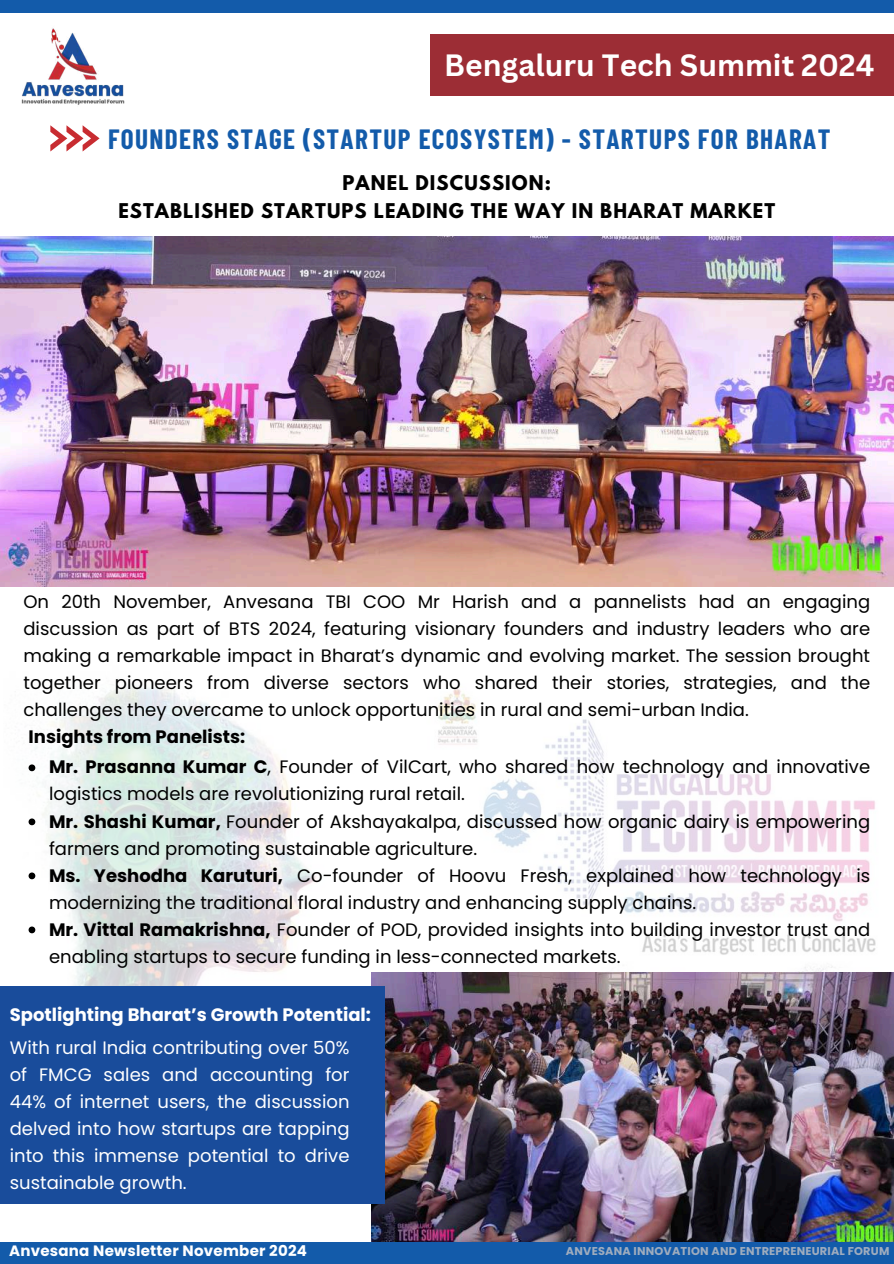
<style>
.page{position:relative;width:894px;height:1264px;background:#fff}
.page>*{position:absolute;margin:0;border:0;box-sizing:border-box;transform-origin:0 0}
.t1{font:700 30px "Canva Sans";color:#fff}
.t2{font:700 27.15px "Barlow Condensed";letter-spacing:.05em;color:#135baa}
.t3{font:18px/27px "Poppins";color:#000;text-align:justify}
.t4{font:18px/27px "Poppins";color:#fff;text-align:justify}
.t5{font:700 18px/28.2px "League Spartan";letter-spacing:.06em;color:#000;text-align:center}
.t6{font:700 18px "Poppins";color:#fff}
.t7{font:700 18px "Poppins";color:#000}
.t8{font:700 15px "Poppins";letter-spacing:.015em;color:#fff}
.t9{font:700 11.25px "Poppins";letter-spacing:.015em;color:#9facbe}
.s1{font-weight:700}
</style>
<div class="page">
<div style="left:0;top:0;width:893px;height:12px;background:#135baa"></div>
<div style="left:430px;top:34px;width:463px;height:62px;background:#9c2d35"></div>
<img style="left:21px;top:28px;width:104px;height:77px">
<img style="left:28px;top:685px;width:848px;height:301px">
<img style="left:371px;top:972px;width:522px;height:270px">
<div style="left:0;top:1242px;width:893px;height:21px;background:#135baa"></div>
<svg style="left:50px;top:125px;width:49px;height:26px"></svg>
<img style="left:0;top:236px;width:893px;height:350px">
<div style="left:0;top:986px;width:384px;height:217px;background:#194c9b"></div>
<svg style="left:29px;top:764px;width:6px;height:7px"></svg>
<svg style="left:29px;top:818px;width:6px;height:7px"></svg>
<svg style="left:29px;top:872px;width:6px;height:7px"></svg>
<svg style="left:29px;top:926px;width:6px;height:7px"></svg>
<h1 class="t1" style="left:444px;top:44px;width:431px">Bengaluru Tech Summit 2024</h1>
<h2 class="t2" style="left:108px;top:122px;width:723px">FOUNDERS STAGE (STARTUP ECOSYSTEM) - STARTUPS FOR BHARAT</h2>
<p class="t5" style="left:118px;top:171px;width:658px">PANEL DISCUSSION:<br>ESTABLISHED STARTUPS LEADING THE WAY IN BHARAT MARKET</p>
<p class="t3" style="left:23px;top:588px;width:848px">On 20th November, Anvesana TBI COO Mr Harish and a pannelists had an engaging discussion as part of BTS 2024, featuring visionary founders and industry leaders who are making a remarkable impact in Bharat’s dynamic and evolving market. The session brought together pioneers from diverse sectors who shared their stories, strategies, and the challenges they overcame to unlock opportunities in rural and semi-urban India.</p>
<p class="t7" style="left:29px;top:724px;width:218px">Insights from Panelists:</p>
<p class="t3" style="left:49px;top:753px;width:822px;text-align:left"><span class="s1">Mr. Prasanna Kumar C</span>, Founder of VilCart, who shared how technology and innovative logistics models are revolutionizing rural retail.<br><span class="s1">Mr. Shashi Kumar,</span> Founder of Akshayakalpa, discussed how organic dairy is empowering farmers and promoting sustainable agriculture.<br><span class="s1">Ms. Yeshodha Karuturi,</span> Co-founder of Hoovu Fresh, explained how technology is modernizing the traditional floral industry and enhancing supply chains.<br><span class="s1">Mr. Vittal Ramakrishna,</span> Founder of POD, provided insights into building investor trust and enabling startups to secure funding in less-connected markets.</p>
<p class="t6" style="left:10px;top:1001px;width:363px">Spotlighting Bharat’s Growth Potential:</p>
<p class="t4" style="left:10px;top:1033px;width:341px">With rural India contributing over 50% of FMCG sales and accounting for 44% of internet users, the discussion delved into how startups are tapping into this immense potential to drive sustainable growth.</p>
<p class="t8" style="left:9px;top:1239px;width:299px">Anvesana Newsletter November 2024</p>
<p class="t9" style="left:566px;top:1243px;width:325px">ANVESANA INNOVATION AND ENTREPRENEURIAL FORUM</p>
</div>
